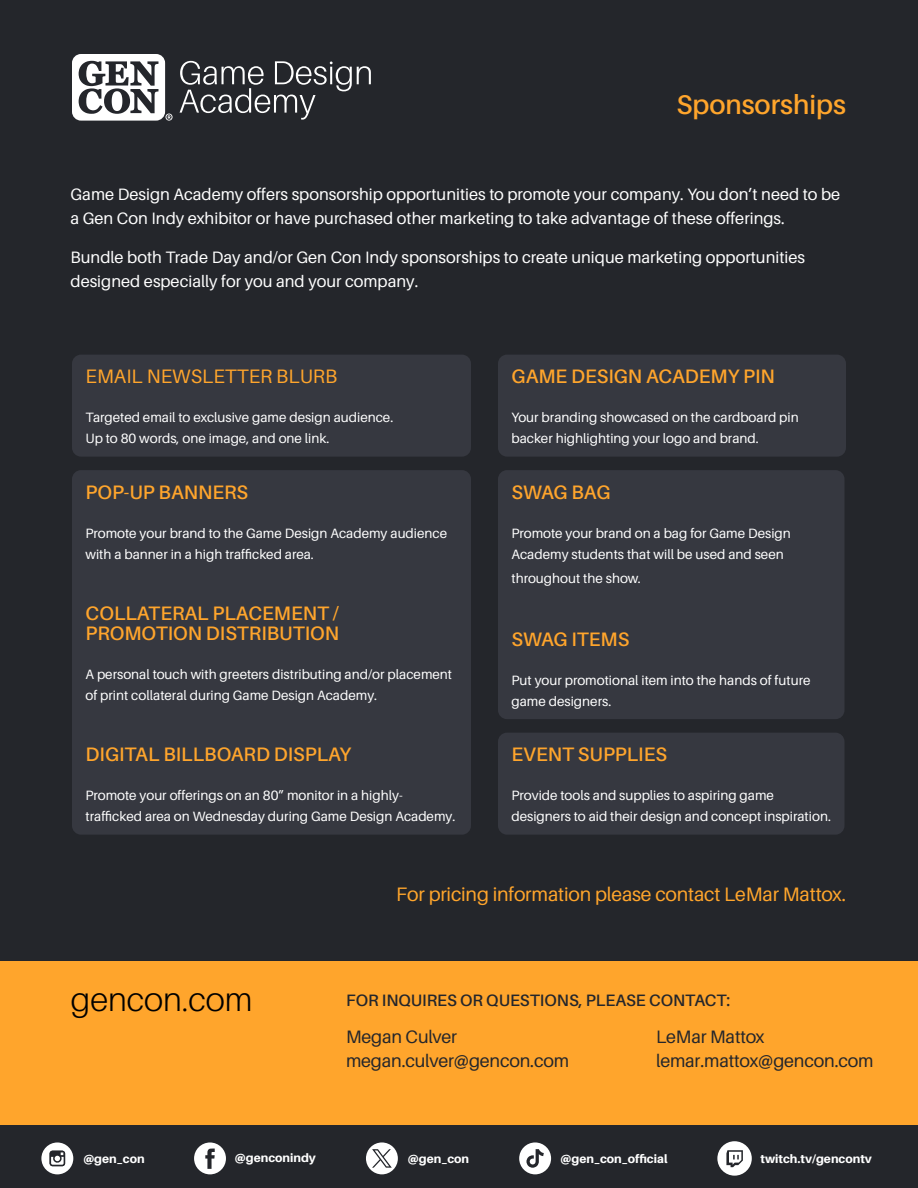
<style>
.page{position:relative;width:918px;height:1188px;background:#24262b}
.page>*{position:absolute;margin:0;border:0;box-sizing:border-box;transform-origin:0 0}
.t1{font:300 33px "Aileron";color:#000}
.t2{font:600 27px "Aileron";color:#ffa52c}
.t3{font:600 19.5px/19.5px "Aileron";color:#ffa52c}
.t4{font:19.5px "Aileron";letter-spacing:-.01em;color:#ffa52c}
.t5{font:18px/24px "Aileron";letter-spacing:-.01em;color:#24262b}
.t6{font:16.5px/24px "Aileron";color:#fff}
.t7{font:600 16.5px "Aileron";color:#24262b}
.t8{font:13.5px/21px "Aileron";color:#fff}
.t9{font:800 12px "Aileron";color:#fff}
</style>
<div class="page">
<svg style="left:72px;top:54px;width:101px;height:67px"></svg>
<svg style="left:180px;top:61px;width:191px;height:59px"></svg>
<div style="left:0;top:961px;width:918px;height:164px;background:#ffa52c"></div>
<svg style="left:717px;top:1141px;width:35px;height:35px"></svg>
<svg style="left:519px;top:1142px;width:32px;height:32px"></svg>
<div style="left:366px;top:1142px;width:32px;height:32px;background:#fff;border-radius:50%"></div>
<svg style="left:372px;top:1149px;width:20px;height:19px"></svg>
<svg style="left:41px;top:1142px;width:32px;height:32px"></svg>
<svg style="left:194px;top:1142px;width:32px;height:32px"></svg>
<div style="left:498px;top:733px;width:346px;height:102px;background:#363840;border-radius:9px"></div>
<div style="left:72px;top:355px;width:399px;height:102px;background:#363840;border-radius:9px"></div>
<div style="left:72px;top:470px;width:399px;height:365px;background:#363840;border-radius:9px"></div>
<div style="left:498px;top:355px;width:348px;height:102px;background:#363840;border-radius:9px"></div>
<div style="left:498px;top:470px;width:346px;height:249px;background:#363840;border-radius:9px"></div>
<h2 class="t2" style="left:676px;top:90px;width:171px">Sponsorships</h2>
<p class="t6" style="left:71px;top:182px;width:771px">Game Design Academy offers sponsorship opportunities to promote your company. You don’t need to be a Gen Con Indy exhibitor or have purchased other marketing to take advantage of these offerings.</p>
<p class="t6" style="left:71px;top:245px;width:736px">Bundle both Trade Day and/or Gen Con Indy sponsorships to create unique marketing opportunities designed especially for you and your company.</p>
<h3 class="t4" style="left:86px;top:366px;width:253px">EMAIL NEWSLETTER BLURB</h3>
<p class="t8" style="left:86px;top:407px;width:309px">Targeted email to exclusive game design audience.<br>Up to 80 words, one image, and one link.</p>
<h3 class="t3" style="left:86px;top:482px;width:164px">POP-UP BANNERS</h3>
<p class="t8" style="left:86px;top:523px;width:363px">Promote your brand to the Game Design Academy audience with a banner in a high trafficked area.</p>
<h3 class="t3" style="left:86px;top:604px;width:255px">COLLATERAL PLACEMENT /<br>PROMOTION DISTRIBUTION</h3>
<p class="t8" style="left:86px;top:664px;width:368px">A personal touch with greeters distributing and/or placement of print collateral during Game Design Academy.</p>
<h3 class="t3" style="left:86px;top:745px;width:267px">DIGITAL BILLBOARD DISPLAY</h3>
<p class="t8" style="left:86px;top:785px;width:372px">Promote your offerings on an 80” monitor in a highly&shy;trafficked area on Wednesday during Game Design Academy.</p>
<h3 class="t3" style="left:512px;top:367px;width:265px">GAME DESIGN ACADEMY PIN</h3>
<p class="t8" style="left:512px;top:407px;width:289px">Your branding showcased on the cardboard pin backer highlighting your logo and brand.</p>
<h3 class="t3" style="left:512px;top:482px;width:100px">SWAG BAG</h3>
<p class="t8" style="left:512px;top:523px;width:281px">Promote your brand on a bag for Game Design<br>Academy students that will be used and seen</p>
<p class="t8" style="left:512px;top:568px;width:131px">throughout the show.</p>
<h3 class="t3" style="left:512px;top:629px;width:119px">SWAG ITEMS</h3>
<p class="t8" style="left:512px;top:670px;width:300px">Put your promotional item into the hands of future game designers.</p>
<h3 class="t3" style="left:512px;top:745px;width:157px">EVENT SUPPLIES</h3>
<p class="t8" style="left:512px;top:785px;width:321px">Provide tools and supplies to aspiring game designers to aid their design and concept inspiration.</p>
<h3 class="t4" style="left:396px;top:884px;width:451px">For pricing information please contact LeMar Mattox.</h3>
<h1 class="t1" style="left:71px;top:981px;width:183px">gencon.com</h1>
<p class="t7" style="left:346px;top:991px;width:386px">FOR INQUIRES OR QUESTIONS, PLEASE CONTACT:</p>
<h3 class="t5" style="left:346px;top:1025px;width:225px">Megan Culver megan.culver@gencon.com</h3>
<h3 class="t5" style="left:656px;top:1025px;width:219px">LeMar Mattox lemar.mattox@gencon.com</h3>
<p class="t9" style="left:83px;top:1152px;width:63px">@gen_con</p>
<p class="t9" style="left:235px;top:1151px;width:83px">@genconindy</p>
<p class="t9" style="left:408px;top:1152px;width:63px">@gen_con</p>
<p class="t9" style="left:561px;top:1152px;width:108px">@gen_con_official</p>
<p class="t9" style="left:761px;top:1152px;width:113px">twitch.tv/gencontv</p>
</div>
